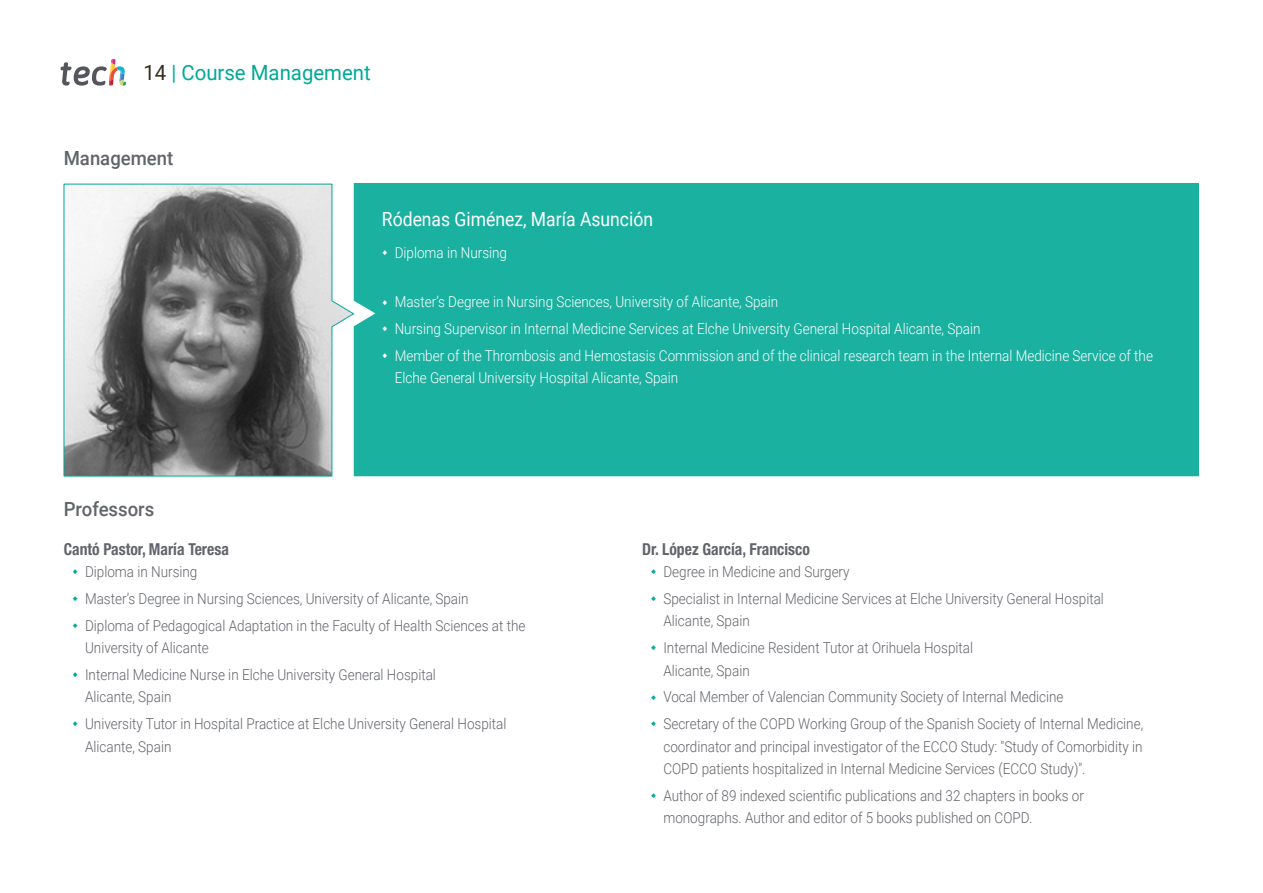
<style>
.page{position:relative;width:1263px;height:893px;background:#fff}
.page>*{position:absolute;margin:0;border:0;box-sizing:border-box;transform-origin:0 0}
.t1{font:21px "Roboto";color:#00a996}
.t2{font:19.5px "Roboto";color:#fff;scale:.9 1}
.t3{font:500 19.5px "Roboto";color:#61646a;scale:.95 1}
.t4{font:700 condensed 16.5px "Helvetica Neue LT Std";color:#61646a;scale:.95 1}
.t5{font:300 15px/26.7px "Roboto";color:#61646a;scale:.9 1}
.t6{font:300 15px/26.7px "Roboto";color:#fff;scale:.9 1}
.s1{color:#312e20}
</style>
<div class="page">
<div style="left:354px;top:183px;width:845px;height:293px;background:#1ab1a0"></div>
<svg style="left:64px;top:184px;width:290px;height:292px"></svg>
<svg style="left:61px;top:59px;width:65px;height:27px"></svg>
<svg style="left:383px;top:250px;width:4px;height:5px"></svg>
<svg style="left:383px;top:300px;width:4px;height:5px"></svg>
<svg style="left:383px;top:326px;width:4px;height:5px"></svg>
<svg style="left:383px;top:353px;width:4px;height:5px"></svg>
<h1 class="t1" style="left:144px;top:57px;width:229px"><span class="s1">14</span> | Course Management</h1>
<h2 class="t3" style="left:64px;top:144px;width:117px">Management</h2>
<h2 class="t3" style="left:64px;top:496px;width:97px">Professors</h2>
<h2 class="t2" style="left:382px;top:206px;width:303px">Ródenas Giménez, María Asunción</h2>
<p class="t6" style="left:395px;top:239px;width:126px">Diploma in Nursing</p>
<p class="t6" style="left:395px;top:288px;width:844px">Master’s Degree in Nursing Sciences, University of Alicante, Spain<br>Nursing Supervisor in Internal Medicine Services at Elche University General Hospital Alicante, Spain<br>Member of the Thrombosis and Hemostasis Commission and of the clinical research team in the Internal Medicine Service of the</p>
<p class="t6" style="left:395px;top:364px;width:317px">Elche General University Hospital Alicante, Spain</p>
<p class="t4" style="left:64px;top:539px;width:175px">Cantó Pastor, María Teresa</p>
<p class="t5" style="left:85px;top:558px;width:491px">Diploma in Nursing<br>Master’s Degree in Nursing Sciences, University of Alicante, Spain<br>Diploma of Pedagogical Adaptation in the Faculty of Health Sciences at the</p>
<p class="t5" style="left:85px;top:634px;width:391px">University of Alicante<br>Internal Medicine Nurse in Elche University General Hospital</p>
<p class="t5" style="left:85px;top:683px;width:470px">Alicante, Spain<br>University Tutor in Hospital Practice at Elche University General Hospital</p>
<p class="t5" style="left:85px;top:732px;width:97px">Alicante, Spain</p>
<p class="t4" style="left:642px;top:539px;width:178px">Dr. López García, Francisco</p>
<p class="t5" style="left:663px;top:558px;width:491px">Degree in Medicine and Surgery<br>Specialist in Internal Medicine Services at Elche University General Hospital</p>
<p class="t5" style="left:663px;top:607px;width:346px">Alicante, Spain<br>Internal Medicine Resident Tutor at Orihuela Hospital</p>
<p class="t5" style="left:663px;top:656px;width:535px">Alicante, Spain<br>Vocal Member of Valencian Community Society of Internal Medicine<br>Secretary of the COPD Working Group of the Spanish Society of Internal Medicine,</p>
<p class="t5" style="left:663px;top:734px;width:534px;line-height:22.5px">coordinator and principal investigator of the ECCO Study: "Study of Comorbidity in<br>COPD patients hospitalized in Internal Medicine Services (ECCO Study)".</p>
<p class="t5" style="left:663px;top:784px;width:469px;line-height:22.5px">Author of 89 indexed scientific publications and 32 chapters in books or monographs. Author and editor of 5 books published on COPD.</p>
</div>
